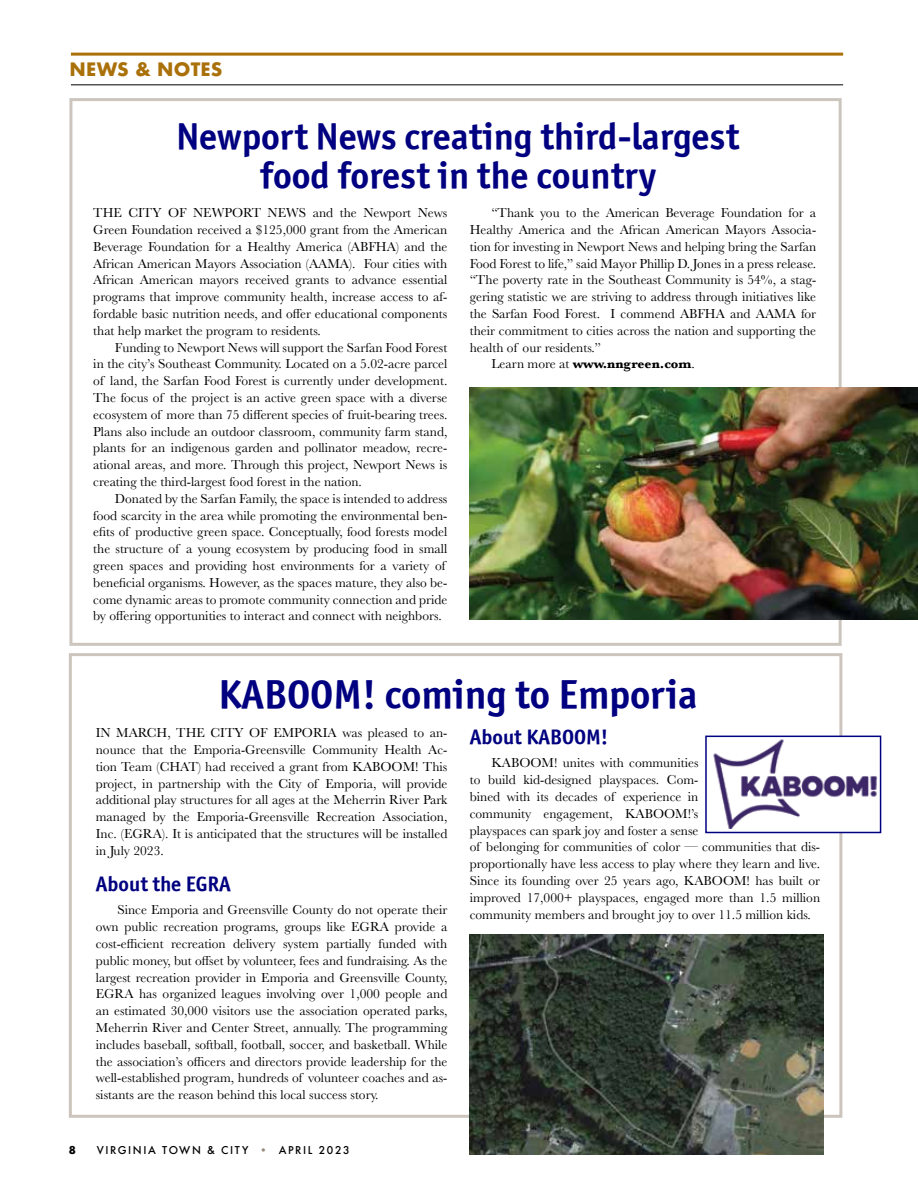
<style>
.page{position:relative;width:918px;height:1188px;background:#fff}
.page>*{position:absolute;margin:0;border:0;box-sizing:border-box;transform-origin:0 0}
.t1{font:40.5px "Officina Sans ITCTT Bold";color:#000080}
.t2{font:37.5px/39px "Officina Sans ITCTT Bold";color:#000080;text-align:center}
.t3{font:21px "Officina Sans ITCTT Bold";color:#000080}
.t4{font:700 18px "Futura";letter-spacing:.01em;color:#aa710a}
.t5{font:13.5px/16.8px "Baskerville";color:#000;text-align:justify}
.t6{font:700 13.5px "Baskerville";color:#000}
.t7{font:500 10.5px "Futura";letter-spacing:.15em;color:#000}
.t8{font:700 10.5px "Futura";color:#000}
.s1{font-weight:400}
.s2{color:#9a8b7d}
</style>
<div class="page">
<div style="left:69px;top:98px;width:773px;height:548px;border:3px solid #ccc5be"></div>
<div style="left:69px;top:653px;width:773px;height:465px;border:3px solid #ccc5be"></div>
<hr style="left:71px;top:85px;width:772px;height:1px;background:#000">
<hr style="left:71px;top:53px;width:772px;height:3px;background:#aa710a">
<img style="left:470px;top:388px;width:448px;height:232px">
<img style="left:470px;top:934px;width:354px;height:220px">
<div style="left:706px;top:736px;width:175px;height:96px;background:#fff"></div>
<img style="left:713px;top:739px;width:165px;height:89px">
<div style="left:705px;top:736px;width:176px;height:97px;border:2px solid #000080"></div>
<h3 class="t4" style="left:69px;top:56px;width:155px">NEWS &amp; NOTES</h3>
<h2 class="t2" style="left:176px;top:116px;width:565px">Newport News creating third-largest food forest in the country</h2>
<p class="t5" style="left:93px;top:205px;width:356px">THE CITY OF NEWPORT NEWS and the Newport News Green Foundation received a $125,000 grant from the American Beverage Foundation for a Healthy America (ABFHA) and the African American Mayors Association (AAMA). Four cities with African American mayors received grants to advance essential programs that improve community health, increase access to af&shy;fordable basic nutrition needs, and offer educational components that help market the program to residents.</p>
<p class="t5" style="left:93px;top:339px;width:356px;text-indent:22px">Funding to Newport News will support the Sarfan Food Forest in the city’s Southeast Community. Located on a 5.02-acre parcel of land, the Sarfan Food Forest is currently under development.<br>The focus of the project is an active green space with a diverse ecosystem of more than 75 different species of fruit-bearing trees.<br>Plans also include an outdoor classroom, community farm stand, plants for an indigenous garden and pollinator meadow, recre&shy;ational areas, and more. Through this project, Newport News is creating the third-largest food forest in the nation.</p>
<p class="t5" style="left:93px;top:490px;width:356px;text-align:left;text-indent:22px">Donated by the Sarfan Family, the space is intended to address food scarcity in the area while promoting the environmental ben&shy;efits of productive green space. Conceptually, food forests model the structure of a young ecosystem by producing food in small green spaces and providing host environments for a variety of beneficial organisms. However, as the spaces mature, they also be&shy;come dynamic areas to promote community connection and pride by offering opportunities to interact and connect with neighbors.</p>
<p class="t5" style="left:491px;top:205px;width:326px">“Thank you to the American Beverage Foundation for a</p>
<p class="t5" style="left:470px;top:221px;width:348px">Healthy America and the African American Mayors Associa-</p>
<p class="t5" style="left:470px;top:238px;width:348px">tion for investing in Newport News and helping bring the Sarfan</p>
<p class="t5" style="left:470px;top:255px;width:348px">Food Forest to life,” said Mayor Phillip D. Jones in a press release.</p>
<p class="t5" style="left:470px;top:272px;width:348px">“The poverty rate in the Southeast Community is 54%, a stag-</p>
<p class="t5" style="left:470px;top:289px;width:348px">gering statistic we are striving to address through initiatives like</p>
<p class="t5" style="left:470px;top:305px;width:348px">the Sarfan Food Forest. I commend ABFHA and AAMA for</p>
<p class="t5" style="left:470px;top:322px;width:348px">their commitment to cities across the nation and supporting the</p>
<p class="t5" style="left:470px;top:339px;width:133px">health of our residents.”</p>
<p class="t6" style="left:491px;top:355px;width:205px"><span class="s1">Learn more at</span> www.nngreen.com<span class="s1">.</span></p>
<h1 class="t1" style="left:218px;top:669px;width:481px">KABOOM! coming to Emporia</h1>
<p class="t5" style="left:96px;top:725px;width:353px">IN MARCH, THE CITY OF EMPORIA was pleased to an&shy;nounce that the Emporia-Greensville Community Health Ac&shy;tion Team (CHAT) had received a grant from KABOOM! This project, in partnership with the City of Emporia, will provide additional play structures for all ages at the Meherrin River Park managed by the Emporia-Greensville Recreation Association, Inc. (EGRA). It is anticipated that the structures will be installed in July 2023.</p>
<h3 class="t3" style="left:96px;top:871px;width:137px">About the EGRA</h3>
<p class="t5" style="left:96px;top:902px;width:353px;text-indent:22px">Since Emporia and Greensville County do not operate their own public recreation programs, groups like EGRA provide a cost-efficient recreation delivery system partially funded with public money, but offset by volunteer, fees and fundraising. As the largest recreation provider in Emporia and Greensville County, EGRA has organized leagues involving over 1,000 people and an estimated 30,000 visitors use the association operated parks, Meherrin River and Center Street, annually. The programming includes baseball, softball, football, soccer, and basketball. While the association’s officers and directors provide leadership for the well-established program, hundreds of volunteer coaches and as&shy;sistants are the reason behind this local success story.</p>
<p class="t8" style="left:69px;top:1143px;width:9px">8</p>
<p class="t7" style="left:97px;top:1143px;width:254px">VIRGINIA TOWN &amp; CITY <span class="s2">•</span> APRIL 2023</p>
<h3 class="t3" style="left:470px;top:724px;width:140px">About KABOOM!</h3>
<p class="t5" style="left:470px;top:755px;width:352px;text-align:left;text-indent:22px">KABOOM! unites with communities<br>to build kid-designed playspaces. Com-<br>bined with its decades of experience in<br>community engagement, KABOOM!’s<br>playspaces can spark joy and foster a sense<br>of belonging for communities of color — communities that dis&shy;proportionally have less access to play where they learn and live.<br>Since its founding over 25 years ago, KABOOM! has built or improved 17,000+ playspaces, engaged more than 1.5 million community members and brought joy to over 11.5 million kids.</p>
</div>
